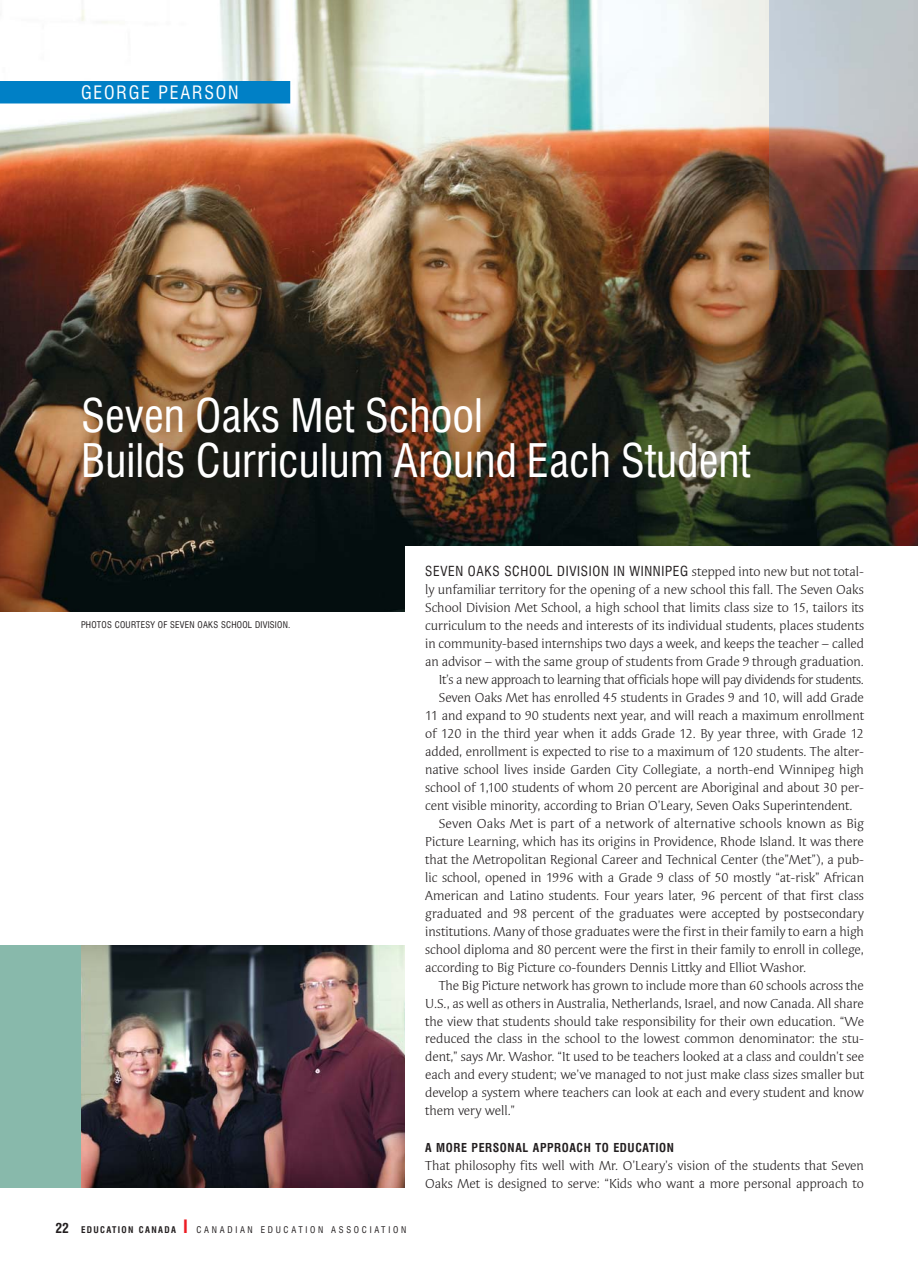
<style>
.page{position:relative;width:918px;height:1269px;background:#fff}
.page>*{position:absolute;margin:0;border:0;box-sizing:border-box;transform-origin:0 0}
.t1{font:condensed 45px/45px "Swiss 721 BT";color:#fff}
.t2{font:condensed 18px "Swiss 721 BT";letter-spacing:.1em;color:#fff}
.t3{font:13.5px/18px "Syndor ITC";color:#231f20}
.t4{font:13.5px "Syndor ITC";letter-spacing:-.02em;color:#231f20}
.t5{font:condensed 13.5px "Swiss 721 BT";letter-spacing:.05em;color:#231f20}
.t6{font:700 condensed 12px "Swiss 721 BT";letter-spacing:.05em;color:#231f20}
.t7{font:condensed 9px "Swiss 721 BT";letter-spacing:.3em;color:#231f20}
.t8{font:condensed 9px "Swiss 721 BT";letter-spacing:.025em;color:#231f20}
.s1{font-weight:700;font-size:13.5px}
.s2{font-weight:700}
.s3{font-weight:700;font-size:18px;color:#ed1c24}
.s4{font-family:"Syndor ITC";font-stretch:normal}
</style>
<div class="page">
<div style="left:0;top:945px;width:405px;height:243px;background:#88b9ab"></div>
<img style="left:0;top:0;width:918px;height:612px">
<div style="left:405px;top:547px;width:513px;height:650px;background:#fff"></div>
<div style="left:0;top:81px;width:290px;height:23px;background:#0080c6"></div>
<img style="left:770px;top:0;width:148px;height:270px">
<img style="left:81px;top:945px;width:324px;height:243px">
<h2 class="t2" style="left:81px;top:85px;width:159px">GEORGE PEARSON</h2>
<h1 class="t1" style="left:81px;top:397px;width:671px">Seven Oaks Met School<br>Builds Curriculum Around Each Student</h1>
<p class="t8" style="left:81px;top:621px;width:211px">PHOTOS COURTESY OF SEVEN OAKS SCHOOL DIVISION.</p>
<p class="t7" style="left:55px;top:1226px;width:352px"><span class="s1">22</span> <span class="s2">EDUCATION CANADA</span> <span class="s3">I</span> CANADIAN EDUCATION ASSOCIATION</p>
<p class="t5" style="left:425px;top:565px;width:440px">SEVEN OAKS SCHOOL DIVISION IN WINNIPEG <span class="s4">stepped into new but not total-</span></p>
<p class="t3" style="left:425px;top:581px;width:440px">ly unfamiliar territory for the opening of a new school this fall. The Seven Oaks</p>
<p class="t3" style="left:425px;top:599px;width:440px">School Division Met School, a high school that limits class size to 15, tailors its</p>
<p class="t3" style="left:425px;top:617px;width:440px">curriculum to the needs and interests of its individual students, places students</p>
<p class="t3" style="left:425px;top:635px;width:440px">in community-based internships two days a week, and keeps the teacher – called</p>
<p class="t3" style="left:425px;top:653px;width:440px">an advisor – with the same group of students from Grade 9 through graduation.</p>
<p class="t4" style="left:439px;top:674px;width:427px">It’s a new approach to learning that officials hope will pay dividends for students.</p>
<p class="t3" style="left:439px;top:689px;width:427px">Seven Oaks Met has enrolled 45 students in Grades 9 and 10, will add Grade</p>
<p class="t3" style="left:425px;top:707px;width:440px">11 and expand to 90 students next year, and will reach a maximum enrollment</p>
<p class="t3" style="left:425px;top:725px;width:440px">of 120 in the third year when it adds Grade 12. By year three, with Grade 12</p>
<p class="t3" style="left:425px;top:743px;width:440px">added, enrollment is expected to rise to a maximum of 120 students. The alter-</p>
<p class="t3" style="left:425px;top:761px;width:440px">native school lives inside Garden City Collegiate, a north-end Winnipeg high</p>
<p class="t3" style="left:425px;top:779px;width:440px">school of 1,100 students of whom 20 percent are Aboriginal and about 30 per-</p>
<p class="t3" style="left:425px;top:797px;width:429px">cent visible minority, according to Brian O’Leary, Seven Oaks Superintendent.</p>
<p class="t3" style="left:439px;top:815px;width:427px">Seven Oaks Met is part of a network of alternative schools known as Big</p>
<p class="t3" style="left:425px;top:833px;width:440px">Picture Learning, which has its origins in Providence, Rhode Island. It was there</p>
<p class="t3" style="left:425px;top:851px;width:440px">that the Metropolitan Regional Career and Technical Center (the”Met”), a pub-</p>
<p class="t3" style="left:425px;top:869px;width:440px">lic school, opened in 1996 with a Grade 9 class of 50 mostly “at-risk” African</p>
<p class="t3" style="left:425px;top:887px;width:440px">American and Latino students. Four years later, 96 percent of that first class</p>
<p class="t3" style="left:425px;top:905px;width:440px">graduated and 98 percent of the graduates were accepted by postsecondary</p>
<p class="t3" style="left:425px;top:923px;width:440px">institutions. Many of those graduates were the first in their family to earn a high</p>
<p class="t3" style="left:425px;top:941px;width:440px">school diploma and 80 percent were the first in their family to enroll in college,</p>
<p class="t3" style="left:425px;top:959px;width:382px">according to Big Picture co-founders Dennis Littky and Elliot Washor.</p>
<p class="t3" style="left:439px;top:977px;width:427px">The Big Picture network has grown to include more than 60 schools across the</p>
<p class="t3" style="left:425px;top:995px;width:440px">U.S., as well as others in Australia, Netherlands, Israel, and now Canada. All share</p>
<p class="t3" style="left:425px;top:1013px;width:440px">the view that students should take responsibility for their own education. “We</p>
<p class="t3" style="left:425px;top:1031px;width:440px">reduced the class in the school to the lowest common denominator: the stu-</p>
<p class="t3" style="left:425px;top:1049px;width:441px">dent,” says Mr. Washor. “It used to be teachers looked at a class and couldn’t see</p>
<p class="t3" style="left:425px;top:1067px;width:440px">each and every student; we’ve managed to not just make class sizes smaller but</p>
<p class="t3" style="left:425px;top:1085px;width:440px">develop a system where teachers can look at each and every student and know</p>
<p class="t3" style="left:425px;top:1103px;width:91px">them very well.”</p>
<p class="t6" style="left:425px;top:1143px;width:250px">A MORE PERSONAL APPROACH TO EDUCATION</p>
<p class="t3" style="left:425px;top:1157px;width:440px">That philosophy fits well with Mr. O’Leary’s vision of the students that Seven<br>Oaks Met is designed to serve: “Kids who want a more personal approach to</p>
</div>
